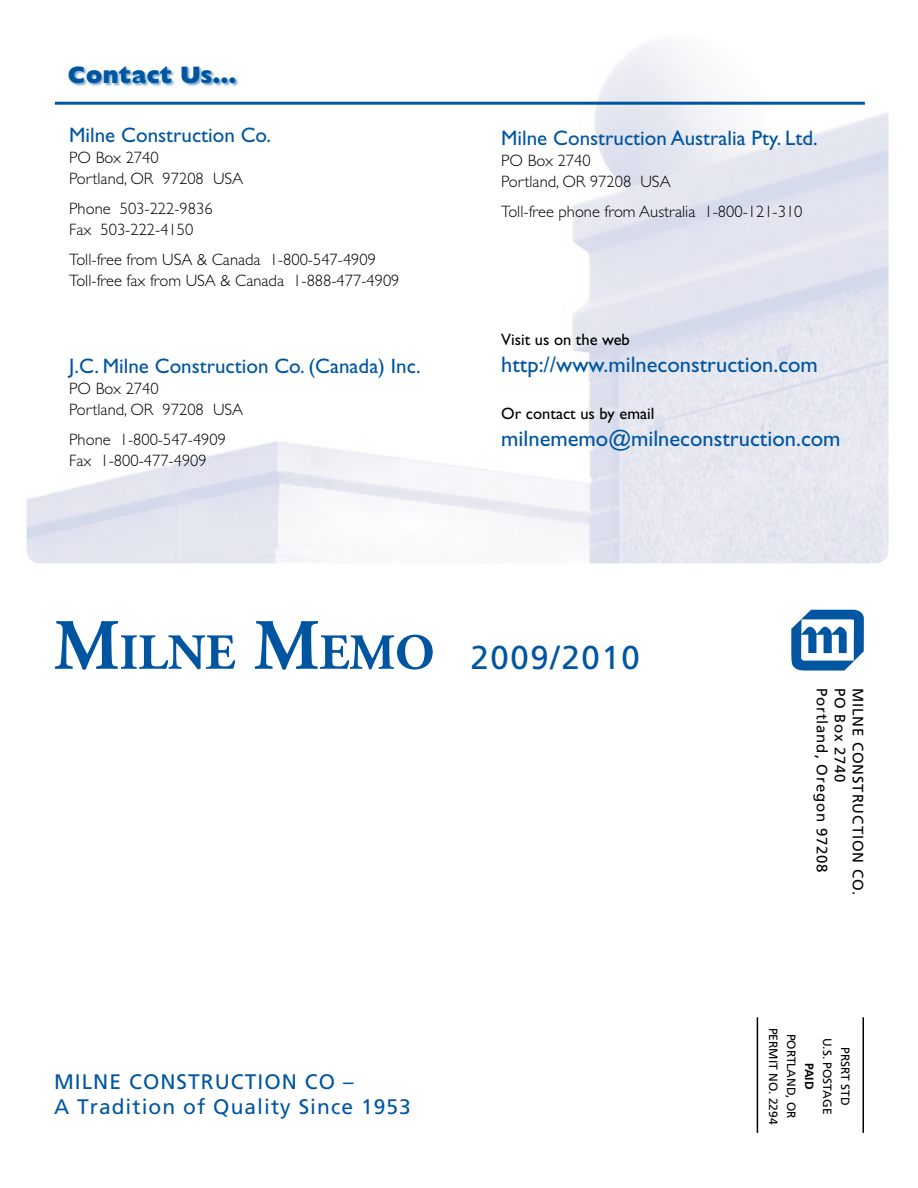
<style>
.page{position:relative;width:918px;height:1188px;background:#fff}
.page>*{position:absolute;margin:0;border:0;box-sizing:border-box;transform-origin:0 0}
.t1{font:700 50.4px "Adobe Garamond";color:#0055a1}
.t2{font:33px "Frutiger";letter-spacing:.05em;color:#0055a1}
.t3{font:800 24px "Gill Sans";color:#0055a1}
.t4{font:22.5px "Gill Sans";color:#0055a1}
.t5{font:21px "Gill Sans";color:#0055a1}
.t6{font:21px/25.5px "Frutiger";letter-spacing:.05em;color:#0055a1}
.t7{font:300 16.5px/21px "Gill Sans";color:#000}
.t8{font:16.5px "Gill Sans";color:#000}
.t9{font:15px "Frutiger";letter-spacing:.055em;color:#000}
.t10{font:12px/18px "Frutiger";color:#000;text-align:center}
.t11{font:700 12px "Frutiger";color:#000}
.s1{font-size:72px}
</style>
<div class="page">
<svg style="left:791px;top:610px;width:73px;height:61px"></svg>
<hr style="left:862px;top:1017px;width:2px;height:116px;background:#000">
<hr style="left:757px;top:1017px;width:1px;height:116px;background:#000">
<div style="left:69px;top:67px;width:170px;height:20px;background:#0055a1;opacity:.5"></div>
<hr style="left:55px;top:102px;width:810px;height:3px;background:#0055a1">
<h3 class="t3" style="left:68px;top:61px;width:170px">Contact Us…</h3>
<p class="t5" style="left:69px;top:123px;width:203px">Milne Construction Co.</p>
<p class="t7" style="left:69px;top:147px;width:176px">PO Box 2740<br>Portland, OR 97208 USA</p>
<p class="t7" style="left:69px;top:198px;width:145px">Phone 503-222-9836<br>Fax 503-222-4150</p>
<p class="t7" style="left:69px;top:249px;width:332px">Toll-free from USA &amp; Canada 1-800-547-4909<br>Toll-free fax from USA &amp; Canada 1-888-477-4909</p>
<p class="t5" style="left:69px;top:354px;width:353px">J.C. Milne Construction Co. (Canada) Inc.</p>
<p class="t7" style="left:69px;top:378px;width:176px">PO Box 2740<br>Portland, OR 97208 USA</p>
<p class="t7" style="left:69px;top:429px;width:158px">Phone 1-800-547-4909<br>Fax 1-800-477-4909</p>
<p class="t5" style="left:501px;top:126px;width:318px">Milne Construction Australia Pty. Ltd.</p>
<p class="t7" style="left:501px;top:150px;width:171px">PO Box 2740<br>Portland, OR 97208 USA</p>
<p class="t7" style="left:501px;top:201px;width:303px">Toll-free phone from Australia 1-800-121-310</p>
<p class="t8" style="left:501px;top:330px;width:130px">Visit us on the web</p>
<h3 class="t4" style="left:501px;top:352px;width:318px">http://www.milneconstruction.com</h3>
<p class="t8" style="left:501px;top:404px;width:155px">Or contact us by email</p>
<h3 class="t4" style="left:501px;top:425px;width:341px">milnememo@milneconstruction.com</h3>
<h1 class="t1" style="left:54px;top:625px;width:382px"><span class="s1">M</span>ILNE <span class="s1">M</span>EMO</h1>
<h2 class="t2" style="left:471px;top:638px;width:171px">2009/2010</h2>
<p class="t6" style="left:54px;top:1069px;width:358px">MILNE CONSTRUCTION CO –<br>A Tradition of Quality Since 1953</p>
<p class="t9" style="left:831px;top:688px;width:186px;rotate:90deg">Portland, Oregon 97208</p>
<p class="t9" style="left:849px;top:688px;width:96px;rotate:90deg">PO Box 2740</p>
<p class="t9" style="left:867px;top:688px;width:209px;rotate:90deg">MILNE CONSTRUCTION CO.</p>
<p class="t10" style="left:800px;top:1028px;width:98px;rotate:90deg">PORTLAND, OR<br>PERMIT NO. 2294</p>
<p class="t11" style="left:816px;top:1063px;width:28px;rotate:90deg">PAID</p>
<p class="t10" style="left:854px;top:1038px;width:78px;rotate:90deg">PRSRT STD<br>U.S. POSTAGE</p>
</div>
